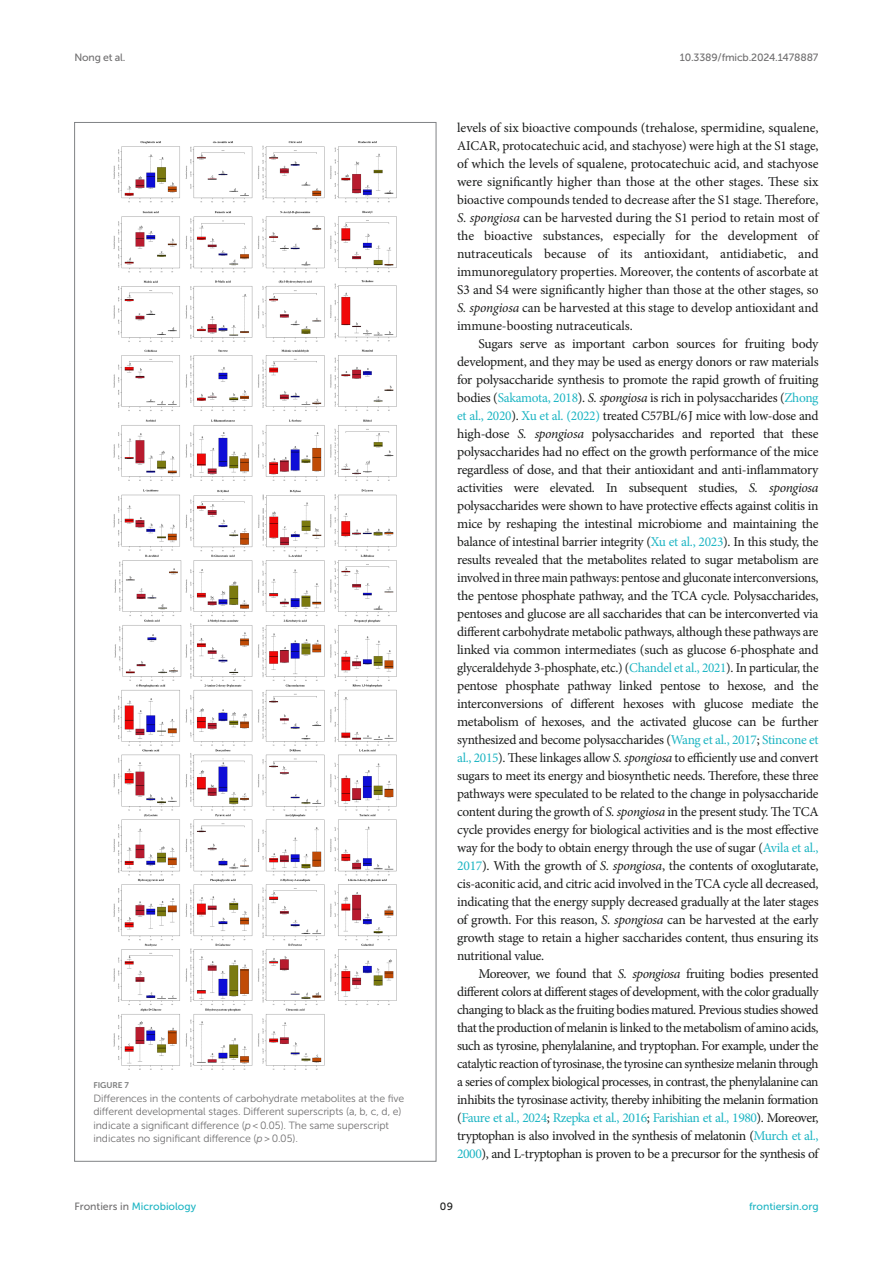
<style>
.page{position:relative;width:893px;height:1263px;background:#fff}
.page>*{position:absolute;margin:0;border:0;box-sizing:border-box;transform-origin:0 0}
.TEXT{font:13.5px/18px "Minion Pro";letter-spacing:-.025em;color:#1b1c1b;text-align:justify}
.FIG_LEG{font:10.5px/13.5px "Museo Sans 300";letter-spacing:-.01em;color:#706f70}
.t1{font:10.5px "Museo Sans 500";color:#1db5c3}
.t2{font:10.5px "Museo Sans 500";letter-spacing:-.015em;color:#706f70}
.t3{font:10.5px "Museo Sans 500";color:#1b1c1b}
.FIG_HD{font:8.25px "Museo Sans 700";letter-spacing:-.01em;color:#7e7f7f}
.s1{font-style:italic}
.s2{color:#1db5c3}
.s3{color:#706f70}
</style>
<div class="page">
<img style="left:114px;top:141px;width:283px;height:928px">
<p class="t2" style="left:74px;top:51px;width:53px">Nong et al.</p>
<p class="t2" style="left:680px;top:51px;width:140px">10.3389/fmicb.2024.1478887</p>
<p class="FIG_HD" style="left:94px;top:1081px;width:37px">FIGURE 7</p>
<p class="FIG_LEG" style="left:94px;top:1091px;width:312px">Differences in the contents of carbohydrate metabolites at the five different developmental stages. Different superscripts (a, b, c, d, e) indicate a significant difference (<span class="s1">p</span> &lt; 0.05). The same superscript indicates no significant difference (<span class="s1">p</span> &gt; 0.05).</p>
<p class="TEXT" style="left:457px;top:119px;width:363px">levels of six bioactive compounds (trehalose, spermidine, squalene, AICAR, protocatechuic acid, and stachyose) were high at the S1 stage, of which the levels of squalene, protocatechuic acid, and stachyose were significantly higher than those at the other stages. These six bioactive compounds tended to decrease after the S1 stage. Therefore, <span class="s1">S. spongiosa</span> can be harvested during the S1 period to retain most of the bioactive substances, especially for the development of nutraceuticals because of its antioxidant, antidiabetic, and immunoregulatory properties. Moreover, the contents of ascorbate at S3 and S4 were significantly higher than those at the other stages, so <span class="s1">S. spongiosa</span> can be harvested at this stage to develop antioxidant and immune-boosting nutraceuticals.</p>
<p class="TEXT" style="left:457px;top:335px;width:363px;text-indent:21px">Sugars serve as important carbon sources for fruiting body development, and they may be used as energy donors or raw materials for polysaccharide synthesis to promote the rapid growth of fruiting bodies (<span class="s2">Sakamota, 2018</span>). <span class="s1">S. spongiosa</span> is rich in polysaccharides (<span class="s2">Zhong et al., 2020</span>). <span class="s2">Xu et al. (2022)</span> treated C57BL/6J mice with low-dose and high-dose <span class="s1">S. spongiosa</span> polysaccharides and reported that these polysaccharides had no effect on the growth performance of the mice regardless of dose, and that their antioxidant and anti-inflammatory activities were elevated. In subsequent studies, <span class="s1">S. spongiosa </span>polysaccharides were shown to have protective effects against colitis in mice by reshaping the intestinal microbiome and maintaining the balance of intestinal barrier integrity (<span class="s2">Xu et al., 2023</span>). In this study, the results revealed that the metabolites related to sugar metabolism are involved in three main pathways: pentose and gluconate interconversions, the pentose phosphate pathway, and the TCA cycle. Polysaccharides, pentoses and glucose are all saccharides that can be interconverted via different carbohydrate metabolic pathways, although these pathways are linked via common intermediates (such as glucose 6-phosphate and glyceraldehyde 3-phosphate, etc.) (<span class="s2">Chandel et al., 2021</span>). In particular, the pentose phosphate pathway linked pentose to hexose, and the interconversions of different hexoses with glucose mediate the metabolism of hexoses, and the activated glucose can be further synthesized and become polysaccharides (<span class="s2">Wang et al., 2017</span>; <span class="s2">Stincone et al., 2015</span>). These linkages allow <span class="s1">S. spongiosa</span> to efficiently use and convert sugars to meet its energy and biosynthetic needs. Therefore, these three pathways were speculated to be related to the change in polysaccharide content during the growth of <span class="s1">S. spongiosa</span> in the present study. The TCA cycle provides energy for biological activities and is the most effective way for the body to obtain energy through the use of sugar (<span class="s2">Avila et al., 2017</span>). With the growth of <span class="s1">S. spongiosa</span>, the contents of oxoglutarate, cis-aconitic acid, and citric acid involved in the TCA cycle all decreased, indicating that the energy supply decreased gradually at the later stages of growth. For this reason, <span class="s1">S. spongiosa</span> can be harvested at the early growth stage to retain a higher saccharides content, thus ensuring its nutritional value.</p>
<p class="TEXT" style="left:457px;top:965px;width:363px;text-indent:21px">Moreover, we found that <span class="s1">S. spongiosa</span> fruiting bodies presented different colors at different stages of development, with the color gradually changing to black as the fruiting bodies matured. Previous studies showed that the production of melanin is linked to the metabolism of amino acids, such as tyrosine, phenylalanine, and tryptophan. For example, under the catalytic reaction of tyrosinase, the tyrosine can synthesize melanin through a series of complex biological processes, in contrast, the phenylalanine can inhibits the tyrosinase activity, thereby inhibiting the melanin formation (<span class="s2">Faure et al., 2024</span>; <span class="s2">Rzepka et al., 2016</span>; <span class="s2">Farishian et al., 1980</span>). Moreover, tryptophan is also involved in the synthesis of melatonin (<span class="s2">Murch et al., 2000</span>), and L-tryptophan is proven to be a precursor for the synthesis of</p>
<p class="t1" style="left:74px;top:1200px;width:123px"><span class="s3">Frontiers in</span> Microbiology</p>
<p class="t3" style="left:440px;top:1200px;width:15px">09</p>
<p class="t1" style="left:749px;top:1200px;width:71px">frontiersin.org</p>
</div>
